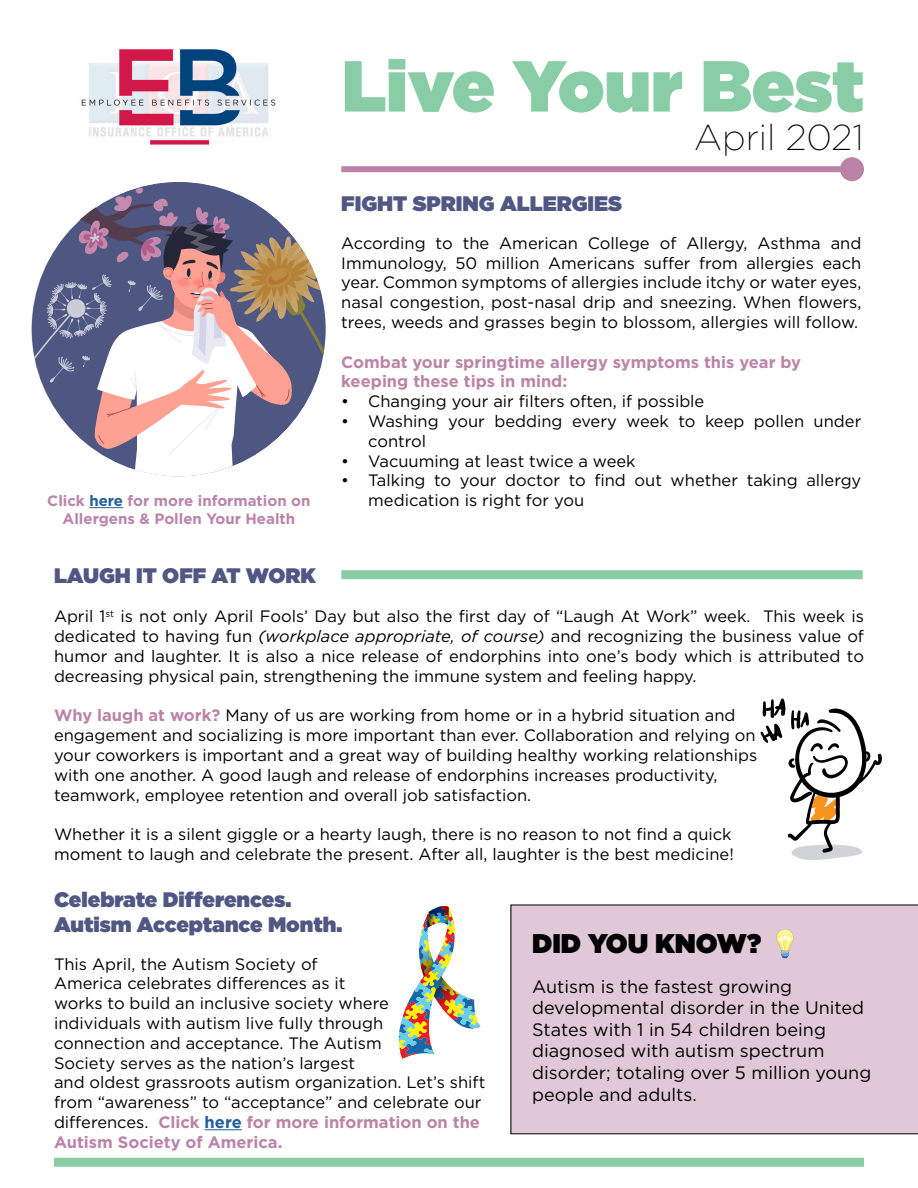
<style>
.page{position:relative;width:918px;height:1188px;background:#fff}
.page>*{position:absolute;margin:0;border:0;box-sizing:border-box;transform-origin:0 0}
.t1{font:900 72px "Gotham";color:#89cda6}
.t2{font:200 36px "Gotham";color:#000}
.t3{font:900 27px "Gotham";color:#000}
.t4{font:900 21px/25.2px "Gotham";color:#505783}
.t5{font:18px/21.6px "Gotham";color:#000}
.t6{font:16.5px/19.8px "Gotham";color:#000}
.t7{font:700 16.5px/19.8px "Gotham";color:#bc83a8}
.t8{font:700 15px/18px "Gotham";color:#bc83a8;text-align:center}
.s1{color:#215e9e}
.s2{font-style:italic}
.s3{font-weight:700;color:#bc83a8}
.s4{font-weight:700;color:#215e9e}
</style>
<div class="page">
<svg style="left:31px;top:182px;width:189px;height:159px"></svg>
<svg style="left:32px;top:188px;width:294px;height:288px"></svg>
<div style="left:341px;top:166px;width:511px;height:6px;background:#bc83a8"></div>
<div style="left:840px;top:157px;width:24px;height:24px;background:#bc83a8;border-radius:50%"></div>
<img style="left:81px;top:49px;width:195px;height:96px">
<div style="left:54px;top:1158px;width:810px;height:9px;background:#89cda6"></div>
<hr style="left:205px;top:1129px;width:37px;height:1px;background:#215e9e">
<svg style="left:760px;top:698px;width:122px;height:162px"></svg>
<div style="left:511px;top:905px;width:407px;height:229px;background:#e0c8d8"></div>
<img style="left:398px;top:906px;width:82px;height:153px">
<hr style="left:89px;top:507px;width:34px;height:1px;background:#215e9e">
<div style="left:341px;top:570px;width:522px;height:9px;background:#89cda6"></div>
<svg style="left:776px;top:929px;width:18px;height:30px"></svg>
<p class="t8" style="left:47px;top:493px;width:265px">Click <span class="s1">here</span> for more information on<br>Allergens &amp; Pollen Your Health</p>
<h1 class="t1" style="left:342px;top:54px;width:524px">Live Your Best</h1>
<h2 class="t2" style="left:694px;top:122px;width:171px">April 2021</h2>
<p class="t4" style="left:341px;top:192px;width:282px">FIGHT SPRING ALLERGIES</p>
<p class="t6" style="left:341px;top:234px;width:522px;text-align:justify">According to the American College of Allergy, Asthma and Immunology, 50 million Americans suffer from allergies each year. Common symptoms of allergies include itchy or water eyes, nasal congestion, post-nasal drip and sneezing. When flowers, trees, weeds and grasses begin to blossom, allergies will follow.</p>
<p class="t7" style="left:341px;top:353px;width:461px">Combat your springtime allergy symptoms this year by keeping these tips in mind:</p>
<p class="t6" style="left:341px;top:392px;width:365px">• Changing your air filters often, if possible</p>
<p class="t6" style="left:368px;top:412px;width:495px;text-indent:-27px">• Washing your bedding every week to keep pollen under control</p>
<p class="t6" style="left:341px;top:452px;width:296px">• Vacuuming at least twice a week</p>
<p class="t6" style="left:368px;top:472px;width:495px;text-indent:-27px">• Talking to your doctor to find out whether taking allergy medication is right for you</p>
<p class="t4" style="left:54px;top:564px;width:263px">LAUGH IT OFF AT WORK</p>
<p class="t6" style="left:54px;top:608px;width:812px;text-align:justify">April 1<sup>st</sup> is not only April Fools’ Day but also the first day of “Laugh At Work” week. This week is dedicated to having fun <span class="s2">(workplace appropriate, of course)</span> and recognizing the business value of humor and laughter. It is also a nice release of endorphins into one’s body which is attributed to decreasing physical pain, strengthening the immune system and feeling happy.</p>
<p class="t6" style="left:54px;top:707px;width:705px"><span class="s3">Why laugh at work?</span> Many of us are working from home or in a hybrid situation and engagement and socializing is more important than ever. Collaboration and relying on your coworkers is important and a great way of building healthy working relationships with one another. A good laugh and release of endorphins increases productivity, teamwork, employee retention and overall job satisfaction.</p>
<p class="t6" style="left:54px;top:825px;width:681px">Whether it is a silent giggle or a hearty laugh, there is no reason to not find a quick moment to laugh and celebrate the present. After all, laughter is the best medicine!</p>
<p class="t4" style="left:54px;top:888px;width:290px">Celebrate Differences.<br>Autism Acceptance Month.</p>
<p class="t6" style="left:54px;top:955px;width:433px">This April, the Autism Society of<br>America celebrates differences as it<br>works to build an inclusive society where<br>individuals with autism live fully through<br>connection and acceptance. The Autism<br>Society serves as the nation’s largest<br>and oldest grassroots autism organization. Let’s shift from “awareness” to “acceptance” and celebrate our differences. <span class="s3">Click</span> <span class="s4">here</span> <span class="s3">for more information on the Autism Society of America.</span></p>
<h3 class="t3" style="left:532px;top:931px;width:231px">DID YOU KNOW?</h3>
<p class="t5" style="left:532px;top:976px;width:341px">Autism is the fastest growing developmental disorder in the United<br>States with 1 in 54 children being diagnosed with autism spectrum disorder; totaling over 5 million young people and adults.</p>
</div>
